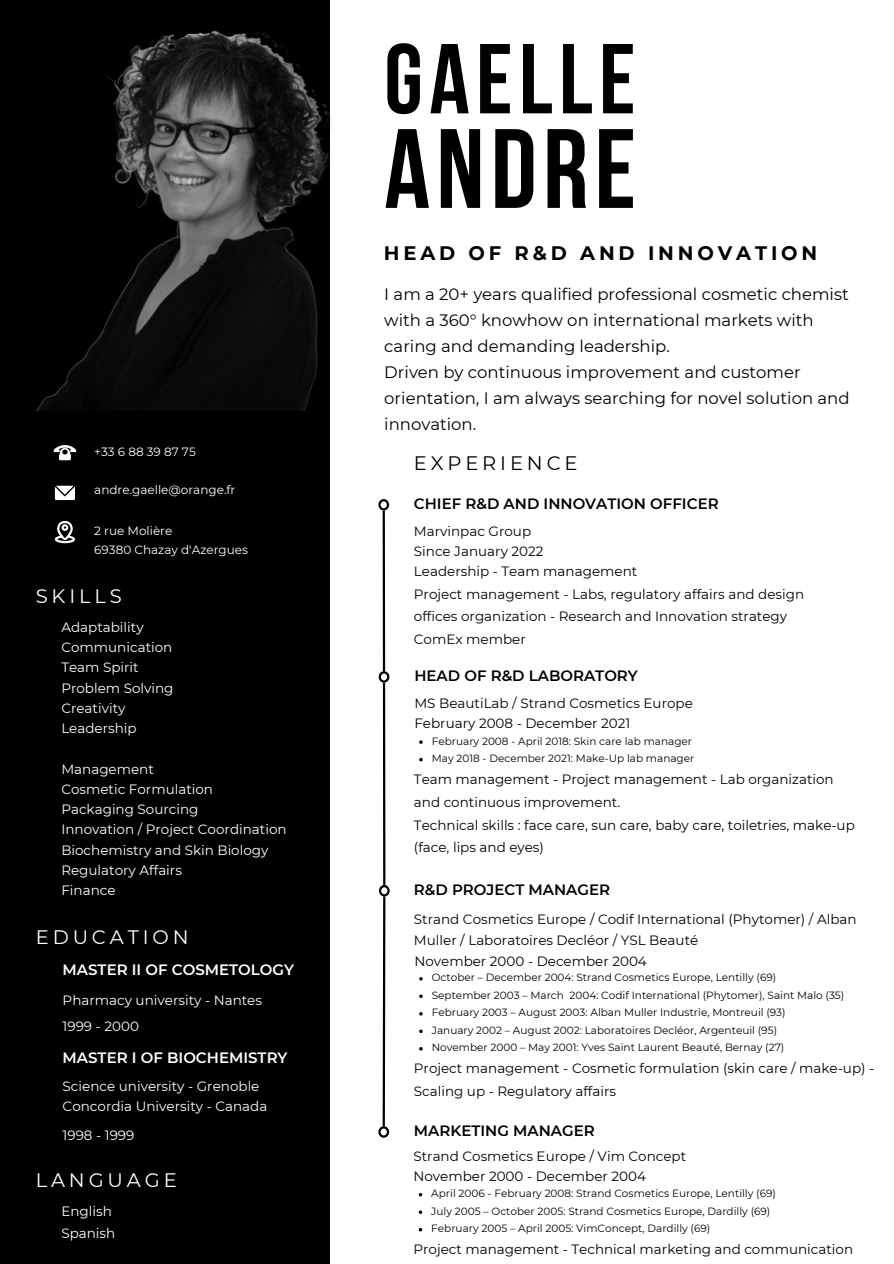
<style>
.page{position:relative;width:894px;height:1264px;background:#fff}
.page>*{position:absolute;margin:0;border:0;box-sizing:border-box;transform-origin:0 0}
.t1{font:700 112.5px "Bebas Neue";letter-spacing:.055em;color:#000}
.t2{font:700 99px "Bebas Neue";letter-spacing:.065em;color:#000}
.t3{font:19.5px "Montserrat";letter-spacing:.2em;color:#fff}
.t4{font:700 19.5px "Montserrat";letter-spacing:.2em;color:#000}
.t5{font:19.5px "Montserrat";letter-spacing:.2em;color:#000}
.t6{font:16.5px/25.8px "Montserrat";color:#000}
.t7{font:600 15px "Montserrat";color:#000}
.t8{font:600 15px "Montserrat";color:#fff}
.t9{font:13.5px/22.8px "Montserrat";color:#000}
.t10{font:13.5px "Montserrat";color:#fff}
.t11{font:12px "Montserrat";color:#fff}
.t12{font:10.5px "Montserrat";color:#000}
</style>
<div class="page">
<div style="left:0;top:0;width:330px;height:1263px;background:#000"></div>
<svg style="left:55px;top:485px;width:20px;height:15px"></svg>
<svg style="left:54px;top:445px;width:22px;height:15px"></svg>
<svg style="left:55px;top:521px;width:20px;height:22px"></svg>
<svg style="left:378px;top:499px;width:11px;height:11px"></svg>
<svg style="left:378px;top:671px;width:11px;height:11px"></svg>
<img style="left:36px;top:30px;width:296px;height:381px">
<svg style="left:419px;top:740px;width:3px;height:4px"></svg>
<hr style="left:382px;top:510px;width:3px;height:161px;background:#000">
<hr style="left:383px;top:682px;width:2px;height:203px;background:#000">
<svg style="left:378px;top:885px;width:11px;height:252px"></svg>
<p class="t11" style="left:94px;top:444px;width:103px">+33 6 88 39 87 75</p>
<p class="t11" style="left:94px;top:483px;width:143px">andre.gaelle@orange.fr</p>
<p class="t11" style="left:94px;top:523px;width:79px">2 rue Molière</p>
<p class="t11" style="left:94px;top:542px;width:155px">69380 Chazay d'Azergues</p>
<p class="t3" style="left:36px;top:584px;width:87px">SKILLS</p>
<p class="t10" style="left:61px;top:618px;width:84px">Adaptability</p>
<p class="t10" style="left:61px;top:639px;width:112px">Communication</p>
<p class="t10" style="left:61px;top:659px;width:79px">Team Spirit</p>
<p class="t10" style="left:61px;top:679px;width:114px">Problem Solving</p>
<p class="t10" style="left:61px;top:699px;width:66px">Creativity</p>
<p class="t10" style="left:61px;top:720px;width:77px">Leadership</p>
<p class="t10" style="left:61px;top:760px;width:94px">Management</p>
<p class="t10" style="left:61px;top:780px;width:153px">Cosmetic Formulation</p>
<p class="t10" style="left:61px;top:801px;width:139px">Packaging Sourcing</p>
<p class="t10" style="left:61px;top:821px;width:227px">Innovation / Project Coordination</p>
<p class="t10" style="left:61px;top:841px;width:208px">Biochemistry and Skin Biology</p>
<p class="t10" style="left:61px;top:861px;width:122px">Regulatory Affairs</p>
<p class="t10" style="left:61px;top:882px;width:56px">Finance</p>
<p class="t3" style="left:36px;top:925px;width:154px">EDUCATION</p>
<p class="t8" style="left:63px;top:960px;width:233px">MASTER II OF COSMETOLOGY</p>
<p class="t10" style="left:63px;top:991px;width:201px">Pharmacy university - Nantes</p>
<p class="t10" style="left:63px;top:1017px;width:78px">1999 - 2000</p>
<p class="t8" style="left:63px;top:1048px;width:226px">MASTER I OF BIOCHEMISTRY</p>
<p class="t10" style="left:63px;top:1077px;width:198px">Science university - Grenoble</p>
<p class="t10" style="left:63px;top:1126px;width:73px">1998 - 1999</p>
<p class="t10" style="left:63px;top:1098px;width:206px">Concordia University - Canada</p>
<p class="t3" style="left:36px;top:1168px;width:142px">LANGUAGE</p>
<p class="t10" style="left:61px;top:1202px;width:52px">English</p>
<p class="t10" style="left:61px;top:1224px;width:55px">Spanish</p>
<p class="t2" style="left:384px;top:39px;width:253px">GAELLE</p>
<p class="t1" style="left:384px;top:123px;width:253px">ANDRE</p>
<p class="t4" style="left:383px;top:241px;width:435px">HEAD OF R&amp;D AND INNOVATION</p>
<p class="t6" style="left:384px;top:281px;width:466px">I am a 20+ years qualified professional cosmetic chemist with a 360° knowhow on international markets with caring and demanding leadership.</p>
<p class="t6" style="left:384px;top:359px;width:466px">Driven by continuous improvement and customer orientation, I am always searching for novel solution and innovation.</p>
<p class="t5" style="left:414px;top:451px;width:165px">EXPERIENCE</p>
<p class="t7" style="left:414px;top:495px;width:306px">CHIEF R&amp;D AND INNOVATION OFFICER</p>
<p class="t9" style="left:414px;top:519px;width:119px">Marvinpac Group</p>
<p class="t9" style="left:414px;top:539px;width:131px">Since January 2022</p>
<p class="t9" style="left:414px;top:560px;width:225px">Leadership - Team management</p>
<p class="t9" style="left:414px;top:582px;width:391px">Project management - Labs, regulatory affairs and design offices organization - Research and Innovation strategy</p>
<p class="t9" style="left:414px;top:627px;width:113px">ComEx member</p>
<p class="t7" style="left:414px;top:667px;width:225px">HEAD OF R&amp;D LABORATORY</p>
<p class="t9" style="left:414px;top:692px;width:280px">MS BeautiLab / Strand Cosmetics Europe</p>
<p class="t9" style="left:414px;top:712px;width:217px">February 2008 - December 2021</p>
<p class="t12" style="left:431px;top:734px;width:262px">February 2008 - April 2018: Skin care lab manager</p>
<p class="t12" style="left:431px;top:752px;width:264px">May 2018 - December 2021: Make-Up lab manager</p>
<p class="t9" style="left:414px;top:768px;width:421px">Team management - Project management - Lab organization and continuous improvement.</p>
<p class="t9" style="left:414px;top:813px;width:442px">Technical skills : face care, sun care, baby care, toiletries, make-up (face, lips and eyes)</p>
<p class="t7" style="left:414px;top:880px;width:198px">R&amp;D PROJECT MANAGER</p>
<p class="t9" style="left:414px;top:908px;width:444px;line-height:21.3px">Strand Cosmetics Europe / Codif International (Phytomer) / Alban<br>Muller / Laboratoires Decléor / YSL Beauté</p>
<p class="t9" style="left:414px;top:949px;width:234px">November 2000 - December 2004</p>
<p class="t12" style="left:431px;top:971px;width:346px">October – December 2004: Strand Cosmetics Europe, Lentilly (69)</p>
<p class="t12" style="left:431px;top:988px;width:414px">September 2003 – March 2004: Codif International (Phytomer), Saint Malo (35)</p>
<p class="t12" style="left:431px;top:1006px;width:355px">February 2003 – August 2003: Alban Muller Industrie, Montreuil (93)</p>
<p class="t12" style="left:431px;top:1023px;width:347px">January 2002 – August 2002: Laboratoires Decléor, Argenteuil (95)</p>
<p class="t12" style="left:431px;top:1041px;width:354px">November 2000 – May 2001: Yves Saint Laurent Beauté, Bernay (27)</p>
<p class="t9" style="left:414px;top:1057px;width:462px">Project management - Cosmetic formulation (skin care / make-up) -<br>Scaling up - Regulatory affairs</p>
<p class="t7" style="left:414px;top:1121px;width:182px">MARKETING MANAGER</p>
<p class="t9" style="left:413px;top:1145px;width:274px">Strand Cosmetics Europe / Vim Concept</p>
<p class="t9" style="left:413px;top:1165px;width:234px">November 2000 - December 2004</p>
<p class="t12" style="left:431px;top:1187px;width:346px">April 2006 - February 2008: Strand Cosmetics Europe, Lentilly (69)</p>
<p class="t12" style="left:431px;top:1204px;width:340px">July 2005 – October 2005: Strand Cosmetics Europe, Dardilly (69)</p>
<p class="t12" style="left:431px;top:1222px;width:280px">February 2005 – April 2005: VimConcept, Dardilly (69)</p>
<p class="t9" style="left:413px;top:1237px;width:441px">Project management - Technical marketing and communication</p>
</div>
